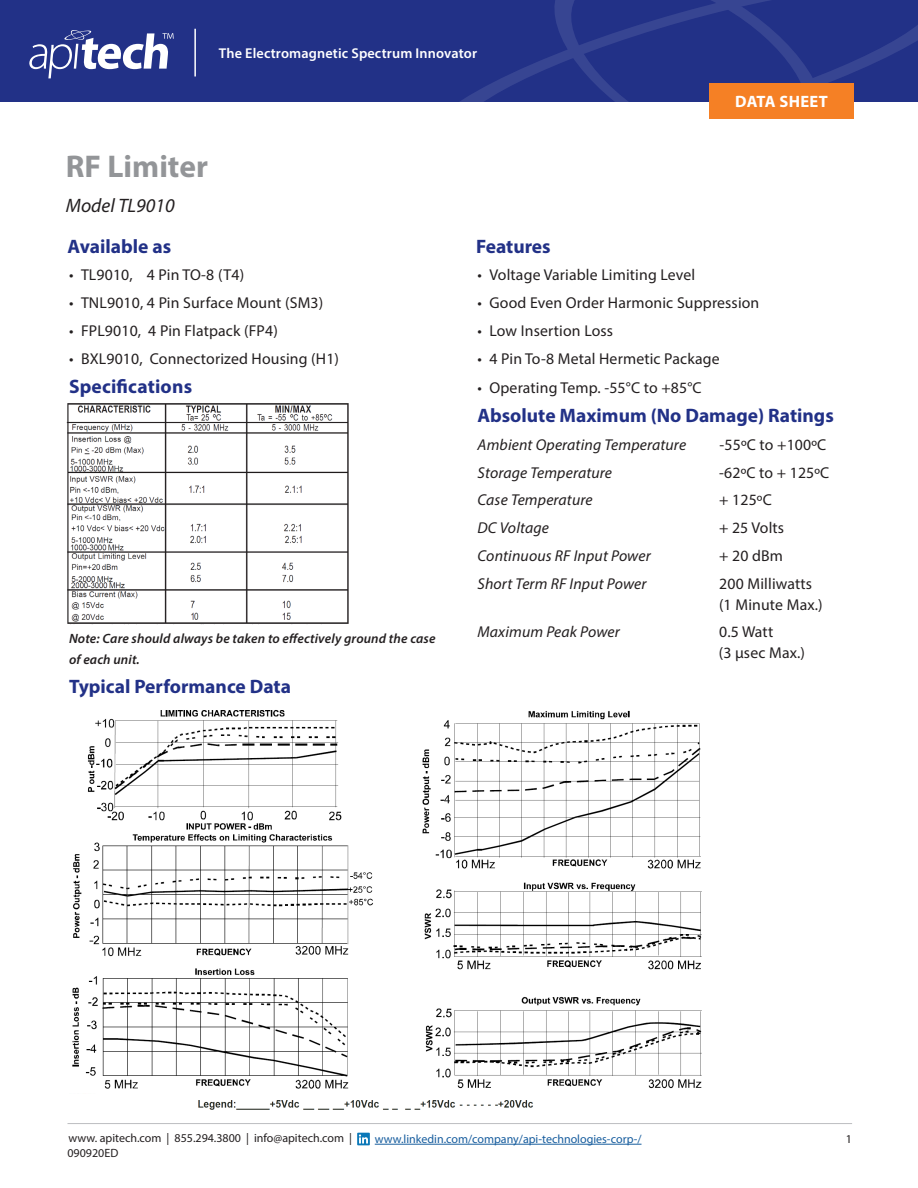
<style>
.page{position:relative;width:918px;height:1188px;background:#fff}
.page>*{position:absolute;margin:0;border:0;box-sizing:border-box;transform-origin:0 0}
.t1{font:700 31.5px "Myriad Pro";color:#939598}
.t2{font:700 19.5px "Myriad Pro";color:#223187}
.t3{font:italic 19.5px "Myriad Pro";color:#231f20}
.t4{font:700 16.5px "Myriad Pro";letter-spacing:.02em;color:#fff}
.t5{font:15.75px/21px "Myriad Pro";letter-spacing:.01em;color:#231f20}
.t6{font:italic 15.75px "Myriad Pro";letter-spacing:.01em;color:#231f20}
.t7{font:600 14.25px "Myriad Pro";letter-spacing:.01em;color:#fff}
.t8{font:italic 600 13.5px/21px "Myriad Pro";letter-spacing:.01em;color:#231f20}
.t9{font:12px "Myriad Pro";color:#231f20}
.t10{font:12px "Myriad Pro";color:#175d9e}
</style>
<div class="page">
<div style="left:0;top:0;width:918px;height:102px;background:#223187"></div>
<svg style="left:460px;top:25px;width:458px;height:77px"></svg>
<svg style="left:539px;top:0;width:301px;height:119px"></svg>
<hr style="left:194px;top:29px;width:2px;height:47px;background:#fff">
<div style="left:710px;top:83px;width:144px;height:36px;background:#f58025"></div>
<svg style="left:29px;top:30px;width:145px;height:48px"></svg>
<hr style="left:68px;top:1123px;width:784px;height:1px;background:#bcbdc0">
<svg style="left:357px;top:1133px;width:13px;height:12px"></svg>
<svg style="left:359px;top:1134px;width:9px;height:9px"></svg>
<hr style="left:375px;top:1144px;width:267px;height:1px;background:#175d9e">
<img style="left:67px;top:403px;width:282px;height:221px">
<img style="left:72px;top:710px;width:630px;height:379px">
<img style="left:198px;top:1100px;width:335px;height:10px">
<p class="t7" style="left:219px;top:44px;width:260px">The Electromagnetic Spectrum Innovator</p>
<h1 class="t1" style="left:66px;top:146px;width:144px">RF Limiter</h1>
<p class="t3" style="left:66px;top:193px;width:110px">Model TL9010</p>
<p class="t4" style="left:735px;top:91px;width:94px">DATA SHEET</p>
<p class="t2" style="left:68px;top:233px;width:105px">Available as</p>
<p class="t5" style="left:69px;top:264px;width:177px">• TL9010, 4 Pin TO-8 (T4)</p>
<p class="t5" style="left:69px;top:292px;width:256px">• TNL9010, 4 Pin Surface Mount (SM3)</p>
<p class="t5" style="left:69px;top:320px;width:210px">• FPL9010, 4 Pin Flatpack (FP4)</p>
<p class="t5" style="left:69px;top:348px;width:272px">• BXL9010, Connectorized Housing (H1)</p>
<p class="t2" style="left:69px;top:374px;width:125px">Specifications</p>
<p class="t8" style="left:69px;top:627px;width:368px">Note: Care should always be taken to effectively ground the case of each unit.</p>
<p class="t2" style="left:69px;top:674px;width:224px">Typical Performance Data</p>
<p class="t2" style="left:476px;top:233px;width:76px">Features</p>
<p class="t5" style="left:478px;top:264px;width:219px">• Voltage Variable Limiting Level</p>
<p class="t5" style="left:478px;top:292px;width:283px">• Good Even Order Harmonic Suppression</p>
<p class="t5" style="left:478px;top:320px;width:137px">• Low Insertion Loss</p>
<p class="t5" style="left:478px;top:348px;width:244px">• 4 Pin To-8 Metal Hermetic Package</p>
<p class="t5" style="left:478px;top:377px;width:226px">• Operating Temp. -55°C to +85°C</p>
<p class="t2" style="left:478px;top:403px;width:358px">Absolute Maximum (No Damage) Ratings</p>
<p class="t6" style="left:478px;top:435px;width:210px">Ambient Operating Temperature</p>
<p class="t5" style="left:720px;top:434px;width:108px">-55ºC to +100ºC</p>
<p class="t6" style="left:478px;top:463px;width:136px">Storage Temperature</p>
<p class="t5" style="left:719px;top:462px;width:112px">-62ºC to + 125ºC</p>
<p class="t6" style="left:478px;top:490px;width:117px">Case Temperature</p>
<p class="t5" style="left:719px;top:489px;width:54px">+ 125ºC</p>
<p class="t6" style="left:478px;top:518px;width:73px">DC Voltage</p>
<p class="t5" style="left:719px;top:517px;width:67px">+ 25 Volts</p>
<p class="t6" style="left:478px;top:546px;width:175px">Continuous RF Input Power</p>
<p class="t5" style="left:719px;top:545px;width:65px">+ 20 dBm</p>
<p class="t6" style="left:478px;top:574px;width:171px">Short Term RF Input Power</p>
<p class="t5" style="left:719px;top:573px;width:105px">200 Milliwatts (1 Minute Max.)</p>
<p class="t6" style="left:478px;top:622px;width:144px">Maximum Peak Power</p>
<p class="t5" style="left:719px;top:621px;width:88px">0.5 Watt<br>(3 µsec Max.)</p>
<p class="t9" style="left:68px;top:1131px;width:285px">www. apitech.com | 855.294.3800 | info@apitech.com |</p>
<p class="t9" style="left:846px;top:1132px;width:8px">1</p>
<p class="t10" style="left:375px;top:1132px;width:268px">www.linkedin.com/company/api-technologies-corp-/</p>
<p class="t9" style="left:68px;top:1146px;width:52px">090920ED</p>
</div>
